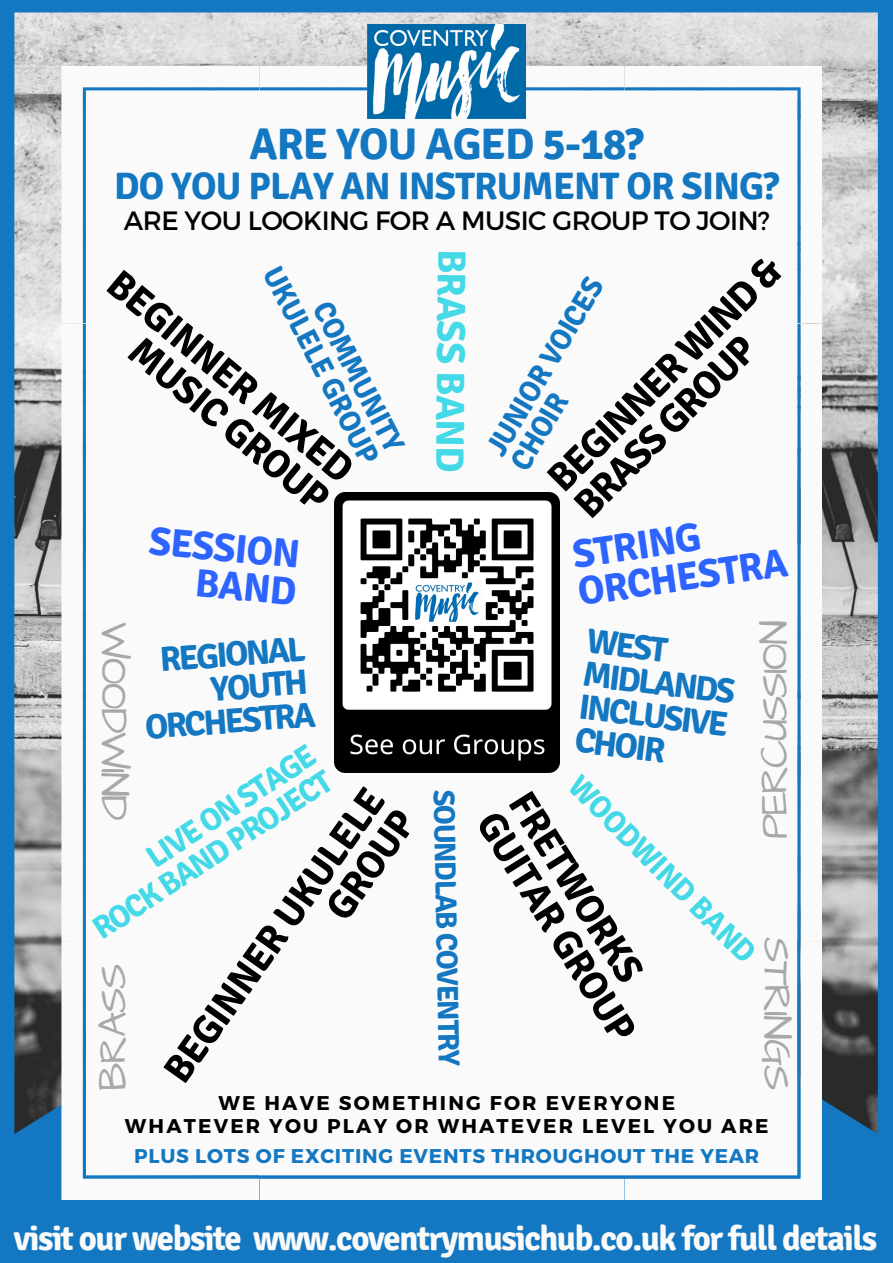
<style>
.page{position:relative;width:893px;height:1263px;background:#1377c1}
.page>*{position:absolute;margin:0;border:0;box-sizing:border-box;transform-origin:0 0}
.t1{font:700 44.1px "Signika";letter-spacing:-.02em;color:#1377c1}
.t2{font:700 39.75px/37.7px "Signika";color:#000}
.t3{font:39.75px "Architects Daughter";letter-spacing:-.04em;color:#a8a8a8}
.t4{font:700 39.75px/37.6px "Signika";color:#2d63ff}
.t5{font:700 39.75px "Signika";color:#44d9e6}
.t6{font:700 38.25px "Signika";letter-spacing:-.02em;color:#1377c1}
.t7{font:700 34.72px "Signika";letter-spacing:-.04em;color:#fafafa}
.t8{font:700 34.72px/33.2px "Signika";color:#1377c1}
.t9{font:700 31.72px "Signika";color:#44d9e6}
.t10{font:700 30.97px "Signika";color:#44d9e6}
.t11{font:700 29.78px "Signika";color:#1377c1}
.t12{font:26.47px "Montserrat";letter-spacing:-.02em;color:#000}
.t13{font:700 19.88px "Montserrat";letter-spacing:.11em;color:#000}
.t14{font:700 19.88px "Montserrat";letter-spacing:.04em;color:#1377c1}
</style>
<div class="page">
<img style="left:14px;top:12px;width:864px;height:1122px">
<div style="left:61px;top:66px;width:761px;height:1134px;background:#fafafa"></div>
<div style="left:83px;top:87px;width:717px;height:1091px;background:#fafafa"></div>
<img style="left:334px;top:493px;width:225px;height:280px">
<img style="left:367px;top:25px;width:159px;height:93px">
<p class="t1" style="left:249px;top:117px;width:396px">ARE YOU AGED 5-18?</p>
<p class="t6" style="left:114px;top:163px;width:667px">DO YOU PLAY AN INSTRUMENT OR SING?</p>
<p class="t12" style="left:124px;top:203px;width:647px">ARE YOU LOOKING FOR A MUSIC GROUP TO JOIN?</p>
<p class="t11" style="left:287px;top:260px;width:220px;rotate:63deg">UKULELE GROUP</p>
<p class="t2" style="left:125px;top:264px;width:308px;text-align:right;rotate:40deg">BEGINNER MIXED<br>MUSIC GROUP</p>
<p class="t11" style="left:337px;top:295px;width:166px;rotate:63deg">COMMUNITY</p>
<p class="t4" style="left:151px;top:522px;width:153px;line-height:37.8px;text-align:right;rotate:5deg">SESSION<br>BAND</p>
<p class="t3" style="left:141px;top:622px;width:201px;rotate:90deg">WOODWIND</p>
<p class="t8" style="left:159px;top:643px;width:147px;rotate:-4deg">REGIONAL</p>
<p class="t8" style="left:210px;top:673px;width:99px;rotate:-4deg">YOUTH</p>
<p class="t8" style="left:144px;top:711px;width:172px;rotate:-4deg">ORCHESTRA</p>
<p class="t9" style="left:139px;top:843px;width:197px;rotate:-33deg">LIVE ON STAGE</p>
<p class="t9" style="left:85px;top:915px;width:281px;rotate:-33deg">ROCK BAND PROJECT</p>
<p class="t2" style="left:158px;top:1068px;width:352px;line-height:38.5px;text-align:right;rotate:-55deg">BEGINNER UKULELE<br>GROUP</p>
<p class="t3" style="left:86px;top:1090px;width:128px;rotate:-90deg">BRASS</p>
<p class="t5" style="left:476px;top:249px;width:225px;rotate:91deg">BRASS BAND</p>
<p class="t2" style="left:541px;top:471px;width:314px;rotate:-45deg">BEGINNER WIND &amp;<br>BRASS GROUP</p>
<p class="t11" style="left:478px;top:443px;width:203px;rotate:-59deg">JUNIOR VOICES</p>
<p class="t11" style="left:502px;top:458px;width:85px;rotate:-59deg">CHOIR</p>
<p class="t4" style="left:570px;top:537px;width:213px;rotate:-8deg">STRING<br>ORCHESTRA</p>
<p class="t3" style="left:747px;top:839px;width:220px;rotate:-90deg">PERCUSSION</p>
<p class="t8" style="left:589px;top:625px;width:155px;rotate:7deg">WEST<br>MIDLANDS<br>INCLUSIVE<br>CHOIR</p>
<p class="t10" style="left:587px;top:767px;width:252px;rotate:45deg">WOODWIND BAND</p>
<p class="t11" style="left:462px;top:789px;width:278px;rotate:89deg">SOUNDLAB COVENTRY</p>
<p class="t2" style="left:534px;top:786px;width:264px;rotate:58deg">FRETWORKS<br>GUITAR GROUP</p>
<p class="t3" style="left:803px;top:937px;width:154px;rotate:90deg">STRINGS</p>
<p class="t13" style="left:218px;top:1089px;width:458px">WE HAVE SOMETHING FOR EVERYONE</p>
<p class="t13" style="left:125px;top:1113px;width:645px">WHATEVER YOU PLAY OR WHATEVER LEVEL YOU ARE</p>
<p class="t14" style="left:134px;top:1143px;width:626px">PLUS LOTS OF EXCITING EVENTS THROUGHOUT THE YEAR</p>
<p class="t7" style="left:14px;top:1217px;width:865px">visit our website www.coventrymusichub.co.uk for full details</p>
</div>
